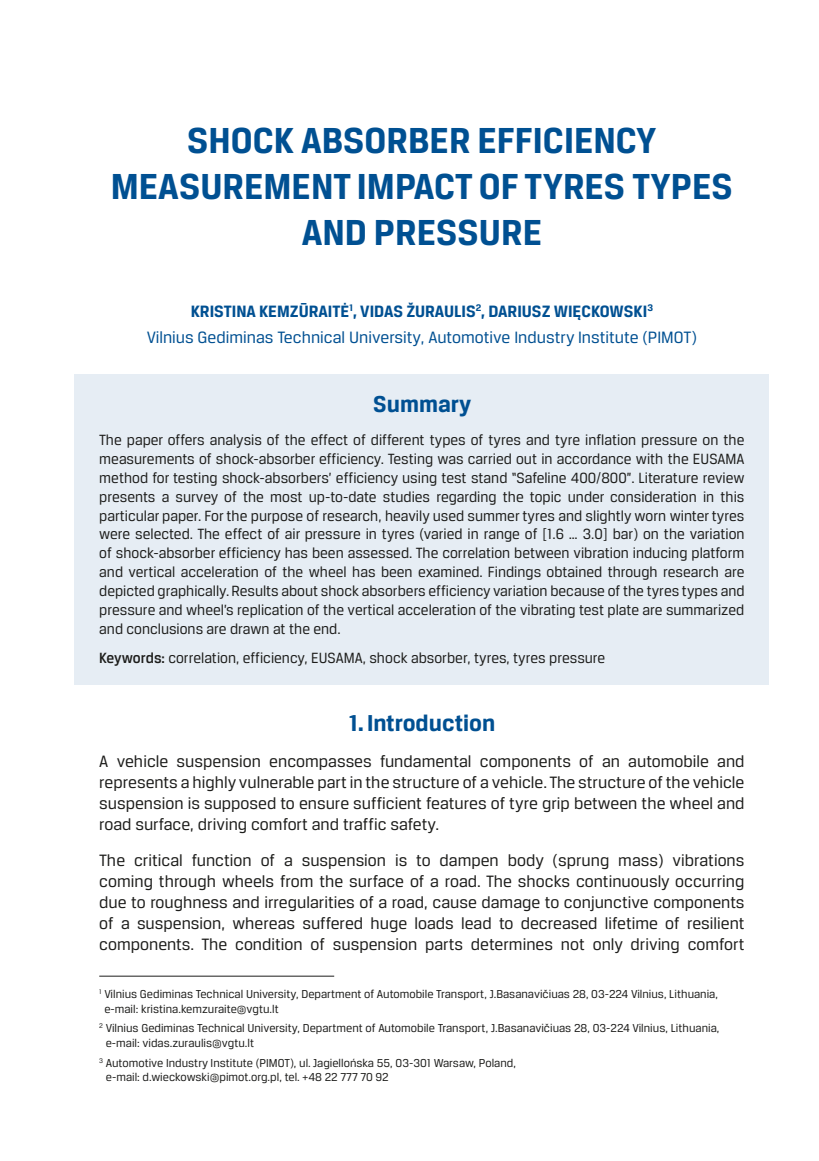
<style>
.page{position:relative;width:819px;height:1161px;background:#fff}
.page>*{position:absolute;margin:0;border:0;box-sizing:border-box;transform-origin:0 0}
.t1{font:700 38.5px/46.2px "Breuer Text";color:#005092;text-align:center}
.t2{font:700 24.5px "Breuer Text";color:#005092}
.podstawowy_ang{font:17.5px/21px "Breuer Text";color:#1d1d1b;text-align:justify}
.podst_ang{font:17.5px "Breuer Text";color:#005092}
.podst_ang-2{font:700 17.5px "Breuer Text";color:#005092}
.streszcz_ang{font:15.75px/18.9px "Breuer Text";color:#1d1d1b;text-align:justify}
.przypisy{font:12.25px/14.7px "Breuer Text";color:#1d1d1b}
.s1{font-weight:500}
</style>
<div class="page">
<div style="left:74px;top:375px;width:695px;height:310px;background:#e6edf4"></div>
<hr style="left:99px;top:976px;width:235px;height:1px;background:#1d1d1b">
<p class="t1" style="left:111px;top:117px;width:623px">SHOCK ABSORBER EFFICIENCY<br>MEASUREMENT IMPACT OF TYRES TYPES<br>AND PRESSURE</p>
<p class="podst_ang-2" style="left:191px;top:301px;width:463px">KRISTINA KEMZŪRAITĖ<sup>1</sup>, VIDAS ŽURAULIS<sup>2</sup>, DARIUSZ WIĘCKOWSKI<sup>3</sup></p>
<p class="podst_ang" style="left:147px;top:328px;width:551px">Vilnius Gediminas Technical University, Automotive Industry Institute (PIMOT)</p>
<p class="t2" style="left:373px;top:391px;width:100px">Summary</p>
<p class="streszcz_ang" style="left:99px;top:430px;width:646px">The paper offers analysis of the effect of different types of tyres and tyre inflation pressure on the measurements of shock-absorber efficiency. Testing was carried out in accordance with the EUSAMA method for testing shock-absorbers’ efficiency using test stand “Safeline 400/800”. Literature review presents a survey of the most up-to-date studies regarding the topic under consideration in this particular paper. For the purpose of research, heavily used summer tyres and slightly worn winter tyres were selected. The effect of air pressure in tyres (varied in range of [1.6 … 3.0] bar) on the variation of shock-absorber efficiency has been assessed. The correlation between vibration inducing platform and vertical acceleration of the wheel has been examined. Findings obtained through research are depicted graphically. Results about shock absorbers efficiency variation because of the tyres types and pressure and wheel’s replication of the vertical acceleration of the vibrating test plate are summarized and conclusions are drawn at the end.</p>
<p class="streszcz_ang" style="left:99px;top:648px;width:507px"><span class="s1">Keywords:</span> correlation, efficiency, EUSAMA, shock absorber, tyres, tyres pressure</p>
<p class="t2" style="left:348px;top:709px;width:148px">1. Introduction</p>
<p class="podstawowy_ang" style="left:99px;top:750px;width:646px">A vehicle suspension encompasses fundamental components of an automobile and represents a highly vulnerable part in the structure of a vehicle. The structure of the vehicle suspension is supposed to ensure sufficient features of tyre grip between the wheel and road surface, driving comfort and traffic safety.</p>
<p class="podstawowy_ang" style="left:99px;top:849px;width:646px">The critical function of a suspension is to dampen body (sprung mass) vibrations coming through wheels from the surface of a road. The shocks continuously occurring due to roughness and irregularities of a road, cause damage to conjunctive components of a suspension, whereas suffered huge loads lead to decreased lifetime of resilient components. The condition of suspension parts determines not only driving comfort</p>
<p class="przypisy" style="left:104px;top:986px;width:615px;text-indent:-5px"><sup>1</sup> Vilnius Gediminas Technical University, Department of Automobile Transport, J.Basanavičiuas 28, 03-224 Vilnius, Lithuania, e-mail: kristina.kemzuraite@vgtu.lt</p>
<p class="przypisy" style="left:106px;top:1021px;width:615px;text-indent:-6px"><sup>2</sup> Vilnius Gediminas Technical University, Department of Automobile Transport, J.Basanavičiuas 28, 03-224 Vilnius, Lithuania, e-mail: vidas.zuraulis@vgtu.lt</p>
<p class="przypisy" style="left:106px;top:1055px;width:411px;text-indent:-7px"><sup>3</sup> Automotive Industry Institute (PIMOT), ul. Jagiellońska 55, 03-301 Warsaw, Poland, e-mail: d.wieckowski@pimot.org.pl, tel. +48 22 777 70 92</p>
</div>
